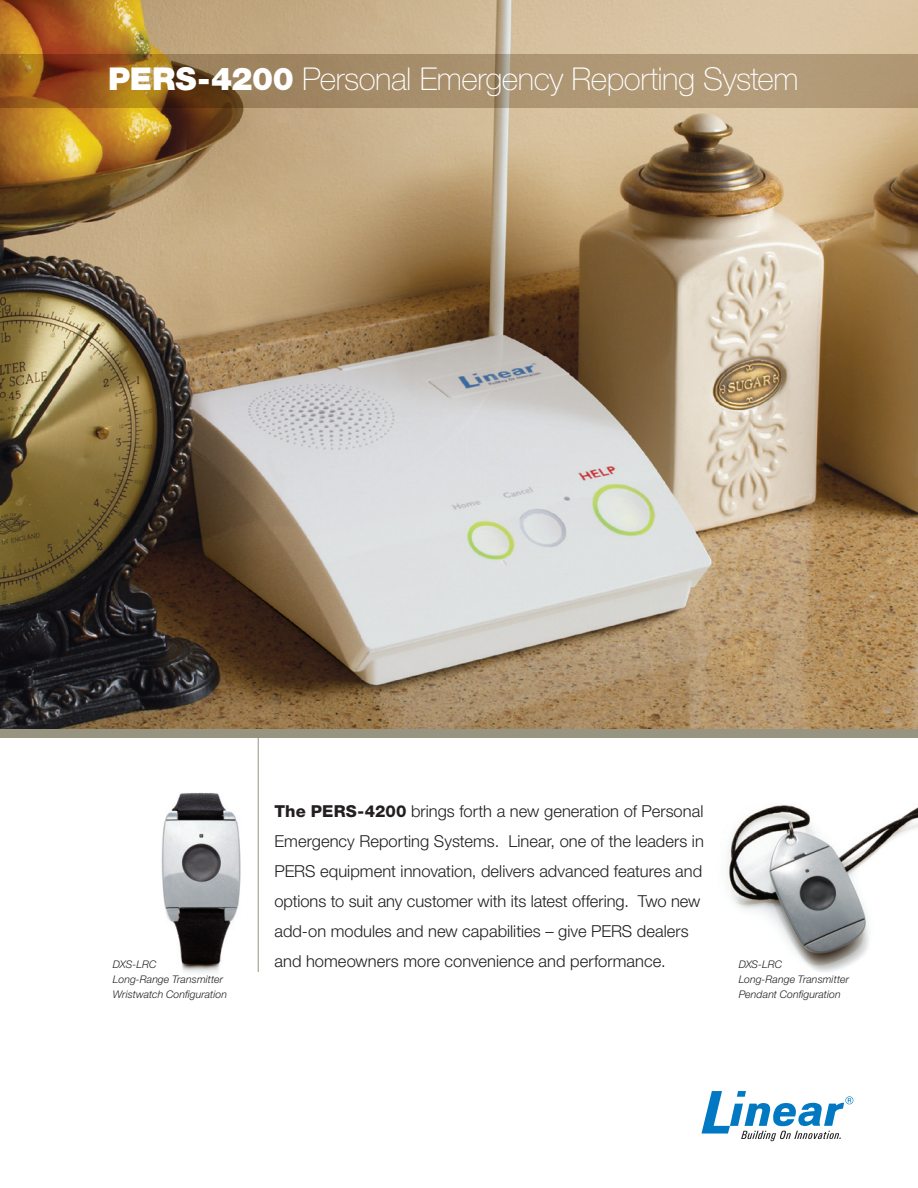
<style>
.page{position:relative;width:918px;height:1188px;background:#fff}
.page>*{position:absolute;margin:0;border:0;box-sizing:border-box;transform-origin:0 0}
.t1{font:100 31.5px "Helvetica Neue LT Std";letter-spacing:-.015em;color:#fff}
.t2{font:300 16.5px "Helvetica Neue LT Std";color:#231f20}
.t3{font:italic 300 10.5px "Helvetica Neue LT Std";letter-spacing:.005em;color:#231f20}
.s1{font-weight:900}
.s2{font-weight:800}
</style>
<div class="page">
<img style="left:0;top:0;width:918px;height:729px">
<svg style="left:0;top:54px;width:918px;height:54px;background:#a3835b"></svg>
<svg style="left:701px;top:1091px;width:152px;height:50px"></svg>
<img style="left:726px;top:805px;width:192px;height:167px">
<img style="left:161px;top:792px;width:80px;height:181px">
<div style="left:0;top:729px;width:918px;height:9px;background:#979481"></div>
<hr style="left:258px;top:729px;width:1px;height:243px;background:#979481">
<p class="t1" style="left:108px;top:61px;width:692px"><span class="s1">PERS-4200</span> Personal Emergency Reporting System</p>
<p class="t3" style="left:113px;top:958px;width:45px">DXS-LRC</p>
<p class="t3" style="left:113px;top:973px;width:112px">Long-Range Transmitter</p>
<p class="t3" style="left:113px;top:988px;width:116px">Wristwatch Configuration</p>
<p class="t2" style="left:274px;top:801px;width:430px"><span class="s2">The PERS-4200</span> brings forth a new generation of Personal</p>
<p class="t2" style="left:274px;top:831px;width:431px">Emergency Reporting Systems. Linear, one of the leaders in</p>
<p class="t2" style="left:274px;top:861px;width:429px">PERS equipment innovation, delivers advanced features and</p>
<p class="t2" style="left:274px;top:891px;width:428px">options to suit any customer with its latest offering. Two new</p>
<p class="t2" style="left:274px;top:921px;width:416px">add-on modules and new capabilities – give PERS dealers</p>
<p class="t2" style="left:274px;top:951px;width:393px">and homeowners more convenience and performance.</p>
<p class="t3" style="left:739px;top:958px;width:45px">DXS-LRC</p>
<p class="t3" style="left:739px;top:973px;width:112px">Long-Range Transmitter</p>
<p class="t3" style="left:739px;top:988px;width:103px">Pendant Configuration</p>
</div>
